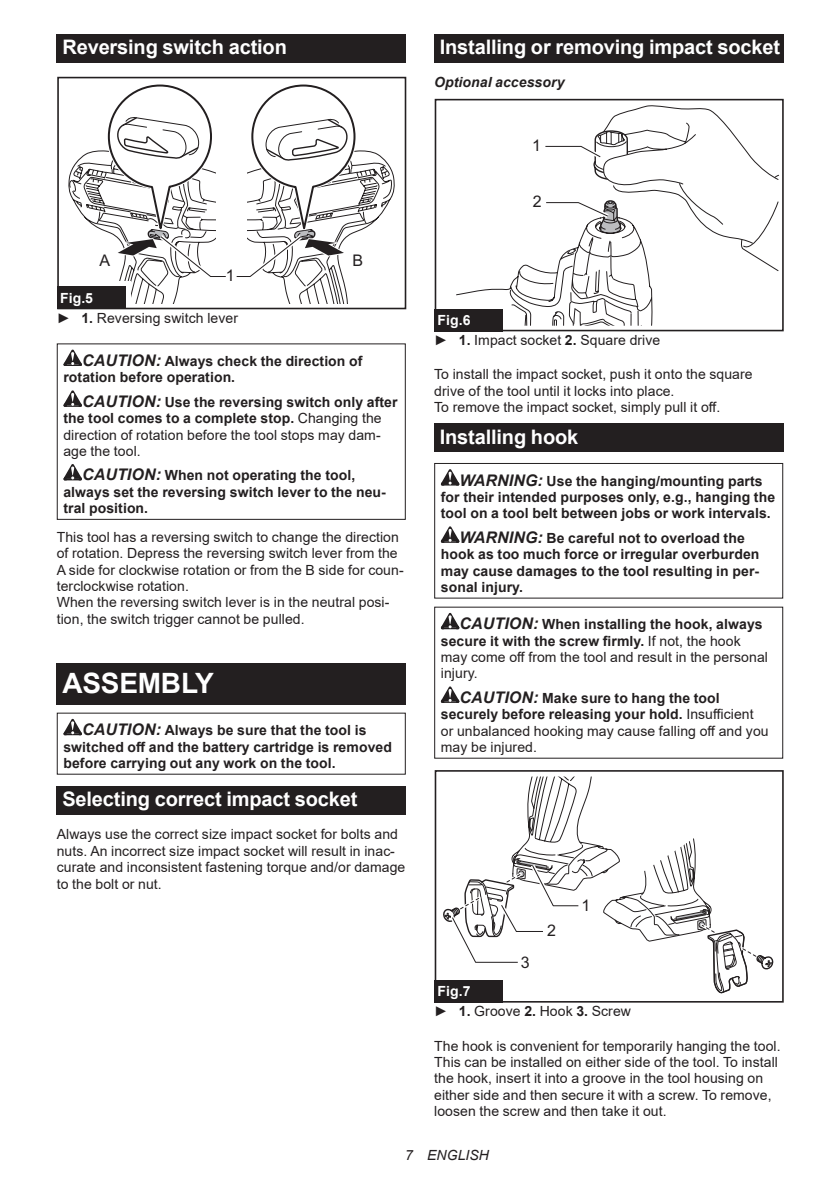
<style>
.page{position:relative;width:840px;height:1191px;background:#fff}
.page>*{position:absolute;margin:0;border:0;box-sizing:border-box;transform-origin:0 0}
.t1{font:700 28px "Arial";letter-spacing:-.01em;color:#fff}
.t2{font:700 20px "Arial";letter-spacing:-.01em;color:#fff}
.t3{font:16px "Arial";color:#231f20}
.t4{font:14px/16.4px "Arial";letter-spacing:.005em;color:#231f20}
.t5{font:700 14px/16.4px "Arial";letter-spacing:.005em;color:#231f20}
.t6{font:italic 700 14px "Arial";letter-spacing:.005em;color:#231f20}
.t7{font:italic 14px "Arial";letter-spacing:.005em;color:#231f20}
.s1{font-weight:700;color:#fff}
.s2{font-weight:700}
.s3{font-style:italic;font-size:16px}
.s4{font-weight:700;font-style:italic;font-size:16px}
</style>
<div class="page">
<div style="left:57px;top:34px;width:348px;height:29px;background:#231f20"></div>
<div style="left:57px;top:77px;width:349px;height:232px;border:2px solid #231f20"></div>
<svg style="left:68px;top:84px;width:326px;height:219px"></svg>
<div style="left:57px;top:287px;width:68px;height:22px;background:#231f20"></div>
<svg style="left:63px;top:349px;width:19px;height:17px"></svg>
<svg style="left:63px;top:390px;width:19px;height:17px"></svg>
<svg style="left:63px;top:464px;width:19px;height:16px"></svg>
<div style="left:57px;top:343px;width:348px;height:177px;border:1px solid #231f20"></div>
<div style="left:57px;top:663px;width:348px;height:41px;background:#231f20"></div>
<svg style="left:63px;top:719px;width:19px;height:16px"></svg>
<div style="left:57px;top:786px;width:348px;height:28px;background:#231f20"></div>
<div style="left:434px;top:34px;width:348px;height:29px;background:#231f20"></div>
<div style="left:434px;top:99px;width:349px;height:232px;border:2px solid #231f20"></div>
<svg style="left:456px;top:105px;width:323px;height:221px"></svg>
<div style="left:434px;top:309px;width:68px;height:22px;background:#231f20"></div>
<div style="left:434px;top:423px;width:348px;height:29px;background:#231f20"></div>
<svg style="left:440px;top:469px;width:19px;height:16px"></svg>
<svg style="left:440px;top:526px;width:19px;height:17px"></svg>
<div style="left:434px;top:463px;width:348px;height:135px;border:1px solid #231f20"></div>
<svg style="left:440px;top:613px;width:19px;height:16px"></svg>
<svg style="left:440px;top:686px;width:19px;height:17px"></svg>
<div style="left:434px;top:770px;width:349px;height:232px;border:2px solid #231f20"></div>
<svg style="left:443px;top:776px;width:331px;height:226px"></svg>
<div style="left:434px;top:980px;width:68px;height:22px;background:#231f20"></div>
<h2 class="t2" style="left:62px;top:33px;width:226px">Reversing switch action</h2>
<p class="t3" style="left:99px;top:249px;width:12px">A</p>
<p class="t3" style="left:352px;top:249px;width:12px">B</p>
<p class="t4" style="left:57px;top:287px;width:183px;line-height:20.2px"><span class="s1">Fig.5<br></span>► <span class="s2">1.</span> Reversing switch lever</p>
<p class="t5" style="left:63px;top:353px;width:300px;text-indent:19px"><span class="s3">CAUTION:</span> Always check the direction of rotation before operation.</p>
<p class="t4" style="left:63px;top:393px;width:335px;text-indent:19px"><span class="s4">CAUTION:</span> <span class="s2">Use the reversing switch only after the tool comes to a complete stop.</span> Changing the direction of rotation before the tool stops may dam&shy;age the tool.</p>
<p class="t5" style="left:63px;top:467px;width:323px;text-indent:19px"><span class="s3">CAUTION:</span> When not operating the tool, always set the reversing switch lever to the neu&shy;tral position.</p>
<p class="t4" style="left:57px;top:529px;width:348px">This tool has a reversing switch to change the direction of rotation. Depress the reversing switch lever from the A side for clockwise rotation or from the B side for coun&shy;terclockwise rotation.<br>When the reversing switch lever is in the neutral posi&shy;tion, the switch trigger cannot be pulled.</p>
<p class="t3" style="left:226px;top:265px;width:10px">1</p>
<h1 class="t1" style="left:62px;top:663px;width:153px">ASSEMBLY</h1>
<p class="t5" style="left:63px;top:722px;width:330px;text-indent:19px"><span class="s3">CAUTION:</span> Always be sure that the tool is switched off and the battery cartridge is removed before carrying out any work on the tool.</p>
<h2 class="t2" style="left:62px;top:785px;width:296px">Selecting correct impact socket</h2>
<p class="t4" style="left:57px;top:826px;width:350px">Always use the correct size impact socket for bolts and nuts. An incorrect size impact socket will result in inac&shy;curate and inconsistent fastening torque and/or damage to the bolt or nut.</p>
<h2 class="t2" style="left:439px;top:33px;width:341px">Installing or removing impact socket</h2>
<p class="t6" style="left:434px;top:73px;width:132px">Optional accessory</p>
<p class="t3" style="left:532px;top:135px;width:10px">1</p>
<p class="t3" style="left:532px;top:191px;width:10px">2</p>
<p class="t4" style="left:434px;top:309px;width:227px;line-height:20.2px"><span class="s1">Fig.6<br></span>► <span class="s2">1.</span> Impact socket <span class="s2">2.</span> Square drive</p>
<p class="t4" style="left:434px;top:366px;width:320px">To install the impact socket, push it onto the square drive of the tool until it locks into place.<br>To remove the impact socket, simply pull it off.</p>
<h2 class="t2" style="left:439px;top:422px;width:140px">Installing hook</h2>
<p class="t5" style="left:440px;top:472px;width:335px;text-align:center"><span class="s3">WARNING:</span> Use the hanging/mounting parts<br>for their intended purposes only, e.g., hanging the tool on a tool belt between jobs or work intervals.</p>
<p class="t5" style="left:440px;top:530px;width:320px;text-indent:19px"><span class="s3">WARNING:</span> Be careful not to overload the hook as too much force or irregular overburden may cause damages to the tool resulting in per&shy;sonal injury.</p>
<p class="t4" style="left:440px;top:616px;width:328px;text-indent:19px"><span class="s4">CAUTION:</span> <span class="s2">When installing the hook, always secure it with the screw firmly.</span> If not, the hook may come off from the tool and result in the personal injury.</p>
<p class="t4" style="left:440px;top:689px;width:329px;text-indent:19px"><span class="s4">CAUTION:</span> <span class="s2">Make sure to hang the tool securely before releasing your hold.</span> Insufficient or unbalanced hooking may cause falling off and you may be injured.</p>
<p class="t3" style="left:520px;top:951px;width:10px">3</p>
<p class="t3" style="left:546px;top:920px;width:10px">2</p>
<p class="t3" style="left:581px;top:895px;width:10px">1</p>
<p class="t4" style="left:434px;top:980px;width:198px;line-height:20.2px"><span class="s1">Fig.7<br></span>► <span class="s2">1.</span> Groove <span class="s2">2.</span> Hook <span class="s2">3.</span> Screw</p>
<p class="t4" style="left:434px;top:1037px;width:348px">The hook is convenient for temporarily hanging the tool.<br>This can be installed on either side of the tool. To install the hook, insert it into a groove in the tool housing on either side and then secure it with a screw. To remove, loosen the screw and then take it out.</p>
<p class="t7" style="left:405px;top:1146px;width:85px">7 ENGLISH</p>
</div>
